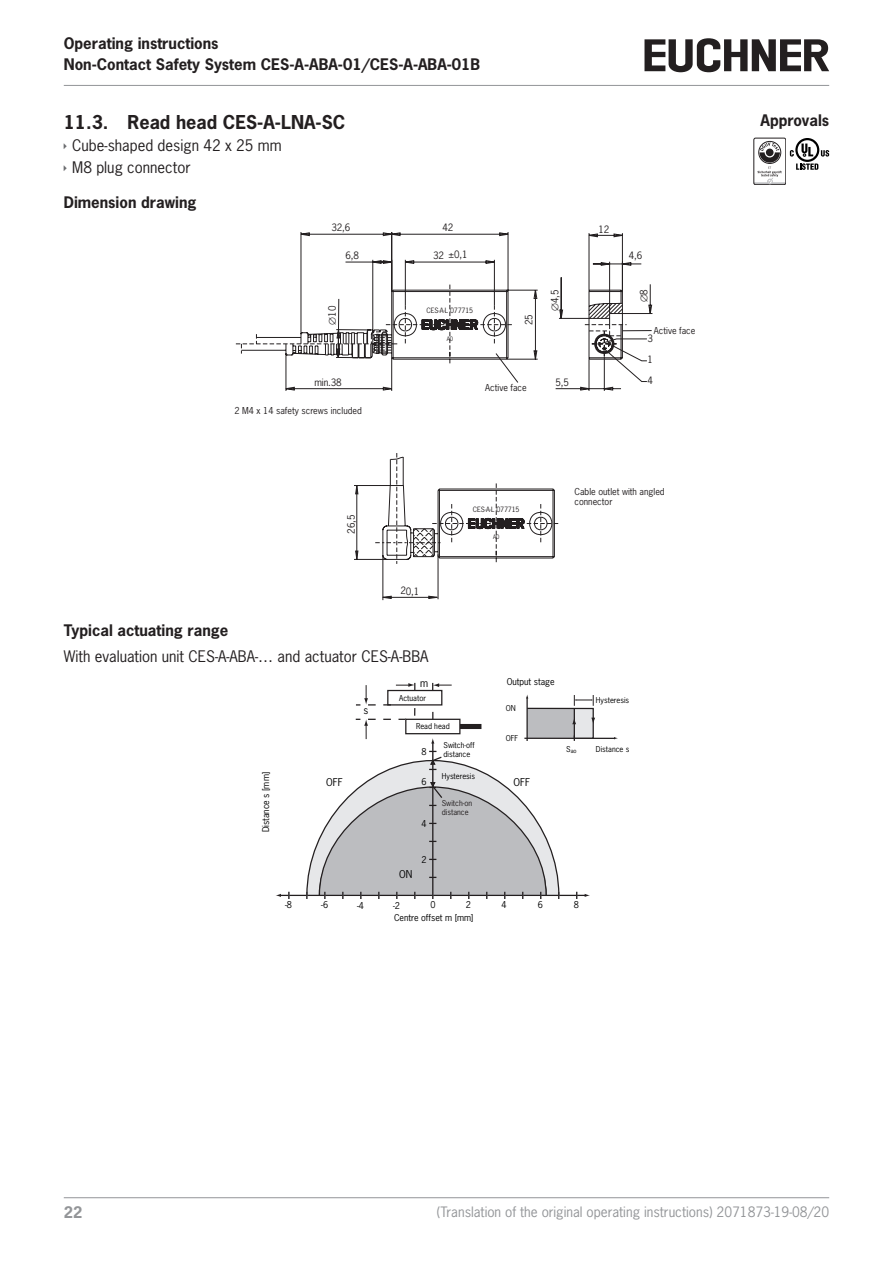
<style>
.page{position:relative;width:893px;height:1263px;background:#fff}
.page>*{position:absolute;margin:0;border:0;box-sizing:border-box;transform-origin:0 0}
.t1{font:700 18px "News Gothic Std";color:#231f20}
.paragraph{font:700 15px/20.1px "News Gothic Std";color:#231f20}
.paragraph-2{font:15px "News Gothic Std";color:#231f20}
.approvals{font:700 15px "News Gothic Std";color:#231f20}
.t2{font:700 15px "News Gothic Std";color:#939598}
.t3{font:13.5px "News Gothic Std";color:#939598}
.t4{font:10.2px "News Gothic";color:#000}
.t5{font:9.6px "News Gothic";letter-spacing:-.02em;color:#231f20}
.beschriftung_6P{font:9px/10.8px "News Gothic Std";color:#231f20}
.t6{font:8.85px "News Gothic";color:#000}
.t7{font:7.65px/9.1px "News Gothic";color:#000}
.t8{font:7.65px/9.1px "News Gothic";color:#231f20}
.t9{font:6.9px "News Gothic";letter-spacing:-.02em;color:#231f20}
.t10{font:5.7px "News Gothic";color:#231f20}
.t11{font:5.7px "News Gothic";color:#000}
</style>
<div class="page">
<hr style="left:64px;top:85px;width:765px;height:1px;background:#939598">
<hr style="left:64px;top:1197px;width:765px;height:1px;background:#939598">
<svg style="left:644px;top:38px;width:185px;height:34px"></svg>
<svg style="left:285px;top:232px;width:368px;height:159px"></svg>
<svg style="left:382px;top:596px;width:10px;height:3px"></svg>
<svg style="left:428px;top:596px;width:10px;height:3px"></svg>
<svg style="left:355px;top:551px;width:2px;height:8px"></svg>
<svg style="left:355px;top:486px;width:2px;height:8px"></svg>
<hr style="left:357px;top:485px;width:1px;height:74px;background:#231f20">
<hr style="left:354px;top:485px;width:36px;height:1px;background:#231f20">
<hr style="left:354px;top:559px;width:33px;height:1px;background:#231f20">
<svg style="left:375px;top:453px;width:184px;height:111px"></svg>
<hr style="left:383px;top:555px;width:1px;height:45px;background:#231f20">
<hr style="left:438px;top:554px;width:1px;height:45px;background:#231f20">
<hr style="left:383px;top:597px;width:54px;height:1px;background:#231f20">
<hr style="left:622px;top:330px;width:30px;height:1px;background:#231f20">
<hr style="left:280px;top:895px;width:306px;height:1px;background:#231f20">
<hr style="left:432px;top:742px;width:1px;height:157px;background:#231f20">
<div style="left:387px;top:690px;width:55px;height:15px;border:1px solid #231f20"></div>
<div style="left:460px;top:724px;width:21px;height:5px;background:#231f20"></div>
<div style="left:405px;top:719px;width:55px;height:15px;border:1px solid #231f20"></div>
<svg style="left:432px;top:682px;width:20px;height:8px"></svg>
<hr style="left:524px;top:738px;width:90px;height:1px;background:#231f20">
<svg style="left:526px;top:694px;width:69px;height:47px"></svg>
<svg style="left:356px;top:682px;width:59px;height:57px"></svg>
<svg style="left:306px;top:751px;width:254px;height:148px"></svg>
<div style="left:759px;top:141px;width:22px;height:23px;border:1px solid #231f20;border-radius:50%"></div>
<div style="left:754px;top:138px;width:32px;height:47px;border:1px solid #231f20;border-radius:2px"></div>
<svg style="left:795px;top:138px;width:24px;height:24px"></svg>
<svg style="left:798px;top:140px;width:19px;height:20px"></svg>
<svg style="left:754px;top:142px;width:75px;height:43px"></svg>
<svg style="left:235px;top:284px;width:392px;height:99px"></svg>
<p class="paragraph" style="left:64px;top:33px;width:418px">Operating instructions<br>Non-Contact Safety System CES-A-ABA-01/CES-A-ABA-01B</p>
<p class="t1" style="left:64px;top:110px;width:283px">11.3. Read head CES‑A-LNA-SC</p>
<p class="paragraph-2" style="left:72px;top:136px;width:211px">Cube-shaped design 42 x 25 mm</p>
<p class="paragraph-2" style="left:72px;top:158px;width:120px">M8 plug connector</p>
<p class="paragraph" style="left:64px;top:192px;width:134px">Dimension drawing</p>
<p class="t5" style="left:331px;top:222px;width:20px">32,6</p>
<p class="t5" style="left:443px;top:222px;width:12px">42</p>
<p class="t5" style="left:345px;top:249px;width:15px">6,8</p>
<p class="t5" style="left:433px;top:249px;width:36px">32 ±0,1</p>
<p class="t5" style="left:314px;top:376px;width:29px">min.38</p>
<p class="beschriftung_6P" style="left:234px;top:405px;width:129px">2 M4 x 14 safety screws included</p>
<p class="t9" style="left:426px;top:306px;width:48px">CES-A-L 077715</p>
<p class="t10" style="left:447px;top:335px;width:8px">A0</p>
<p class="t5" style="left:523px;top:325px;width:12px;rotate:-90deg">25</p>
<p class="beschriftung_6P" style="left:485px;top:382px;width:43px">Active face</p>
<p class="t5" style="left:549px;top:311px;width:23px;rotate:-90deg">∅4,5</p>
<p class="t5" style="left:556px;top:376px;width:15px">5,5</p>
<p class="t5" style="left:598px;top:223px;width:12px">12</p>
<p class="t5" style="left:629px;top:249px;width:15px">4,6</p>
<p class="t5" style="left:638px;top:302px;width:15px;rotate:-90deg">∅8</p>
<p class="beschriftung_6P" style="left:654px;top:325px;width:43px">Active face</p>
<p class="t5" style="left:648px;top:332px;width:7px">3</p>
<p class="t5" style="left:648px;top:374px;width:7px">4</p>
<p class="t5" style="left:647px;top:353px;width:7px">1</p>
<p class="t5" style="left:345px;top:533px;width:20px;rotate:-90deg">26,5</p>
<p class="t5" style="left:401px;top:585px;width:20px;rotate:1deg">20,1</p>
<p class="paragraph" style="left:64px;top:620px;width:166px">Typical actuating range</p>
<p class="paragraph-2" style="left:64px;top:647px;width:366px">With evaluation unit CES‑A‑ABA-… and actuator CES‑A-BBA</p>
<p class="t9" style="left:473px;top:505px;width:48px">CES-A-L 077715</p>
<p class="t10" style="left:493px;top:534px;width:8px">A0</p>
<p class="beschriftung_6P" style="left:574px;top:486px;width:92px">Cable outlet with angled connector</p>
<p class="t4" style="left:363px;top:703px;width:6px">s</p>
<p class="t6" style="left:260px;top:832px;width:62px;rotate:-90deg">Distance s [mm]</p>
<p class="t4" style="left:326px;top:775px;width:18px">OFF</p>
<p class="t4" style="left:420px;top:676px;width:10px">m</p>
<p class="t7" style="left:399px;top:693px;width:28px">Actuator</p>
<p class="t7" style="left:416px;top:722px;width:35px">Read head</p>
<p class="t6" style="left:422px;top:745px;width:7px">8</p>
<p class="t6" style="left:422px;top:776px;width:7px">6</p>
<p class="t6" style="left:422px;top:818px;width:7px">4</p>
<p class="t4" style="left:399px;top:868px;width:15px">ON</p>
<p class="t6" style="left:421px;top:853px;width:7px">2</p>
<p class="t7" style="left:443px;top:740px;width:33px">Switch-off distance</p>
<p class="t7" style="left:442px;top:771px;width:35px">Hysteresis</p>
<p class="t8" style="left:442px;top:798px;width:32px">Switch-on distance</p>
<p class="t6" style="left:507px;top:676px;width:50px">Output stage</p>
<p class="t7" style="left:506px;top:704px;width:11px">ON</p>
<p class="t7" style="left:506px;top:733px;width:14px">OFF</p>
<p class="t4" style="left:513px;top:776px;width:18px">OFF</p>
<p class="t7" style="left:596px;top:695px;width:35px">Hysteresis</p>
<p class="t11" style="left:566px;top:747px;width:12px"><sup>S</sup>ao</p>
<p class="t7" style="left:596px;top:744px;width:35px">Distance s</p>
<p class="t6" style="left:285px;top:899px;width:8px">-8</p>
<p class="t6" style="left:321px;top:899px;width:8px">-6</p>
<p class="t6" style="left:357px;top:899px;width:8px">-4</p>
<p class="t6" style="left:393px;top:899px;width:8px">-2</p>
<p class="t6" style="left:430px;top:899px;width:7px">0</p>
<p class="t6" style="left:466px;top:899px;width:7px">2</p>
<p class="t6" style="left:502px;top:899px;width:7px">4</p>
<p class="t6" style="left:538px;top:899px;width:7px">6</p>
<p class="t6" style="left:574px;top:899px;width:7px">8</p>
<p class="t6" style="left:394px;top:911px;width:81px">Centre offset m [mm]</p>
<p class="approvals" style="left:761px;top:111px;width:70px">Approvals</p>
<p class="t2" style="left:64px;top:1202px;width:20px">22</p>
<p class="t3" style="left:437px;top:1203px;width:394px">(Translation of the original operating instructions) 2071873-19-08/20</p>
</div>
